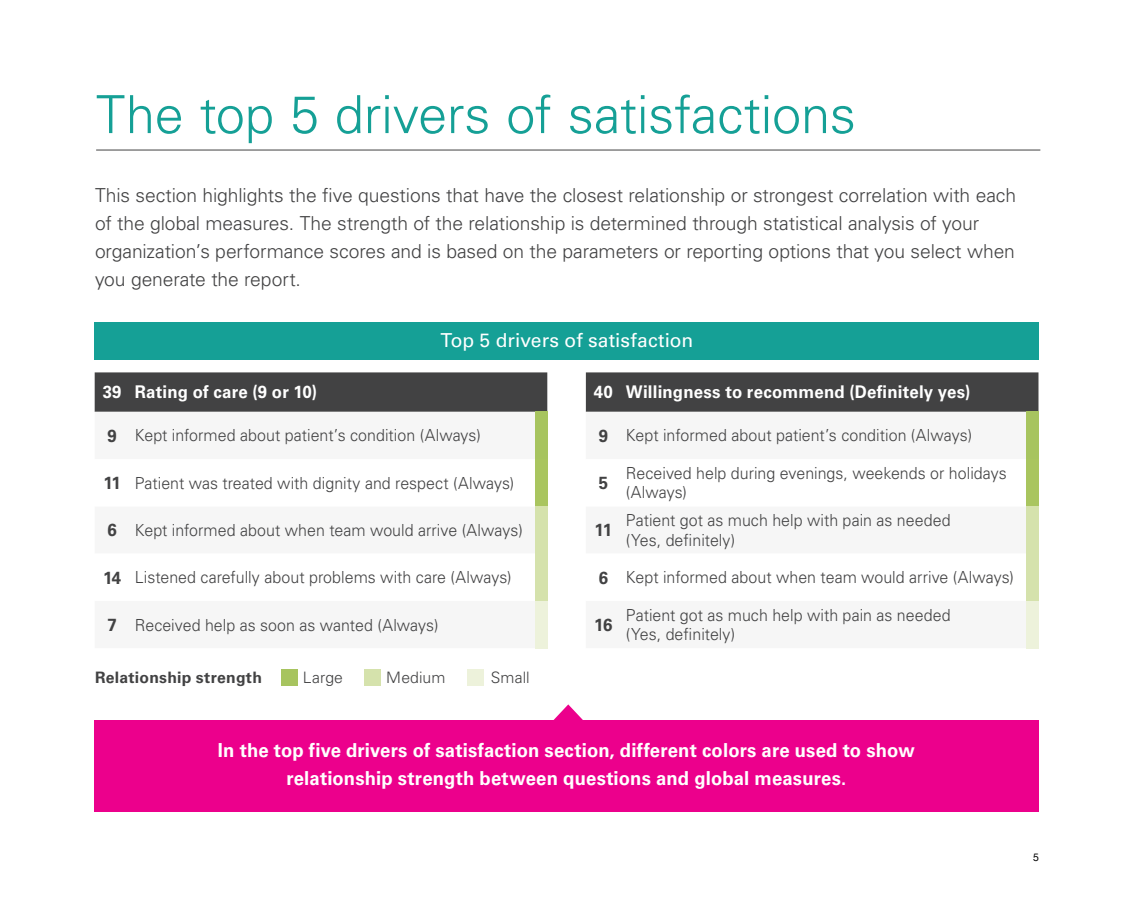
<style>
.page{position:relative;width:1134px;height:914px;background:#fff}
.page>*{position:absolute;margin:0;border:0;box-sizing:border-box;transform-origin:0 0}
.t1{font:300 52.5px "Univers LT Std";letter-spacing:-.005em;color:#15a096}
.t2{font:300 19.25px/28px "Univers LT Std";letter-spacing:-.005em;color:#424243}
.t3{font:700 19.25px/28px "Univers LT Std";letter-spacing:.01em;color:#fff;text-align:center;scale:.96 1}
.t4{font:19.25px "Univers LT Std";color:#fff}
.t5{font:700 17.5px "Univers LT Std";letter-spacing:.01em;color:#fff;scale:.96 1}
.t6{font:700 17.5px "Univers LT Std";color:#424243;scale:.96 1}
.t7{font:300 16.62px/19.2px "Univers LT Std";color:#424243;scale:.96 1}
.t8{font:700 15.75px "Univers LT Std";letter-spacing:.02em;color:#424243}
.t9{font:300 15.75px "Univers LT Std";letter-spacing:.005em;color:#424243}
.t10{font:10.5px "Helvetica Neue";color:#000}
.s1{font-weight:700;font-size:17.5px}
</style>
<div class="page">
<hr style="left:96px;top:150px;width:944px;height:1px;background:#424243">
<div style="left:94px;top:720px;width:945px;height:91px;background:#ec008c"></div>
<div style="left:94px;top:322px;width:945px;height:38px;background:#15a096"></div>
<div style="left:95px;top:372px;width:452px;height:40px;background:#424243"></div>
<div style="left:535px;top:412px;width:12px;height:47px;background:#a7c45f"></div>
<div style="left:535px;top:459px;width:12px;height:47px;background:#a9c55f"></div>
<div style="left:535px;top:506px;width:12px;height:47px;background:#d5e2ac"></div>
<div style="left:535px;top:553px;width:12px;height:48px;background:#d5e2ac"></div>
<div style="left:535px;top:601px;width:12px;height:47px;background:#edf2db"></div>
<div style="left:586px;top:372px;width:453px;height:40px;background:#424243"></div>
<div style="left:1026px;top:412px;width:13px;height:47px;background:#a7c45f"></div>
<div style="left:1026px;top:459px;width:13px;height:47px;background:#a9c55f"></div>
<div style="left:1026px;top:506px;width:13px;height:47px;background:#d5e2ac"></div>
<div style="left:1026px;top:553px;width:13px;height:48px;background:#d5e2ac"></div>
<div style="left:1026px;top:601px;width:13px;height:47px;background:#edf2db"></div>
<div style="left:281px;top:669px;width:16px;height:16px;background:#a7c45f"></div>
<div style="left:365px;top:669px;width:16px;height:16px;background:#d5e2ac"></div>
<div style="left:468px;top:669px;width:16px;height:16px;background:#edf2db"></div>
<svg style="left:553px;top:704px;width:30px;height:16px"></svg>
<h1 class="t1" style="left:96px;top:83px;width:761px">The top 5 drivers of satisfactions</h1>
<p class="t2" style="left:95px;top:181px;width:923px">This section highlights the five questions that have the closest relationship or strongest correlation with each of the global measures. The strength of the relationship is determined through statistical analysis of your organization’s performance scores and is based on the parameters or reporting options that you select when you generate the report.</p>
<p class="t4" style="left:441px;top:328px;width:254px">Top 5 drivers of satisfaction</p>
<p class="t5" style="left:103px;top:382px;width:225px">39 Rating of care (9 or 10)</p>
<p class="t7" style="left:108px;top:426px;width:390px"><span class="s1">9</span> Kept informed about patient’s condition (Always)</p>
<p class="t7" style="left:103px;top:473px;width:429px"><span class="s1">11</span> Patient was treated with dignity and respect (Always)</p>
<p class="t7" style="left:108px;top:520px;width:434px"><span class="s1">6</span> Kept informed about when team would arrive (Always)</p>
<p class="t7" style="left:103px;top:567px;width:427px"><span class="s1">14</span> Listened carefully about problems with care (Always)</p>
<p class="t7" style="left:108px;top:615px;width:346px"><span class="s1">7</span> Received help as soon as wanted (Always)</p>
<p class="t8" style="left:95px;top:668px;width:169px">Relationship strength</p>
<p class="t9" style="left:303px;top:667px;width:42px">Large</p>
<p class="t9" style="left:386px;top:667px;width:61px">Medium</p>
<p class="t9" style="left:491px;top:667px;width:40px">Small</p>
<p class="t5" style="left:594px;top:382px;width:394px">40 Willingness to recommend (Definitely yes)</p>
<p class="t7" style="left:599px;top:426px;width:390px"><span class="s1">9</span> Kept informed about patient’s condition (Always)</p>
<p class="t6" style="left:599px;top:472px;width:11px">5</p>
<p class="t7" style="left:626px;top:463px;width:398px">Received help during evenings, weekends or holidays (Always)</p>
<p class="t6" style="left:595px;top:520px;width:20px">11</p>
<p class="t7" style="left:626px;top:511px;width:340px">Patient got as much help with pain as needed (Yes, definitely)</p>
<p class="t7" style="left:599px;top:567px;width:434px"><span class="s1">6</span> Kept informed about when team would arrive (Always)</p>
<p class="t6" style="left:594px;top:614px;width:21px">16</p>
<p class="t7" style="left:626px;top:605px;width:340px">Patient got as much help with pain as needed (Yes, definitely)</p>
<p class="t3" style="left:218px;top:736px;width:727px">In the top five drivers of satisfaction section, different colors are used to show relationship strength between questions and global measures.</p>
<p class="t10" style="left:1033px;top:849px;width:7px">5</p>
</div>
